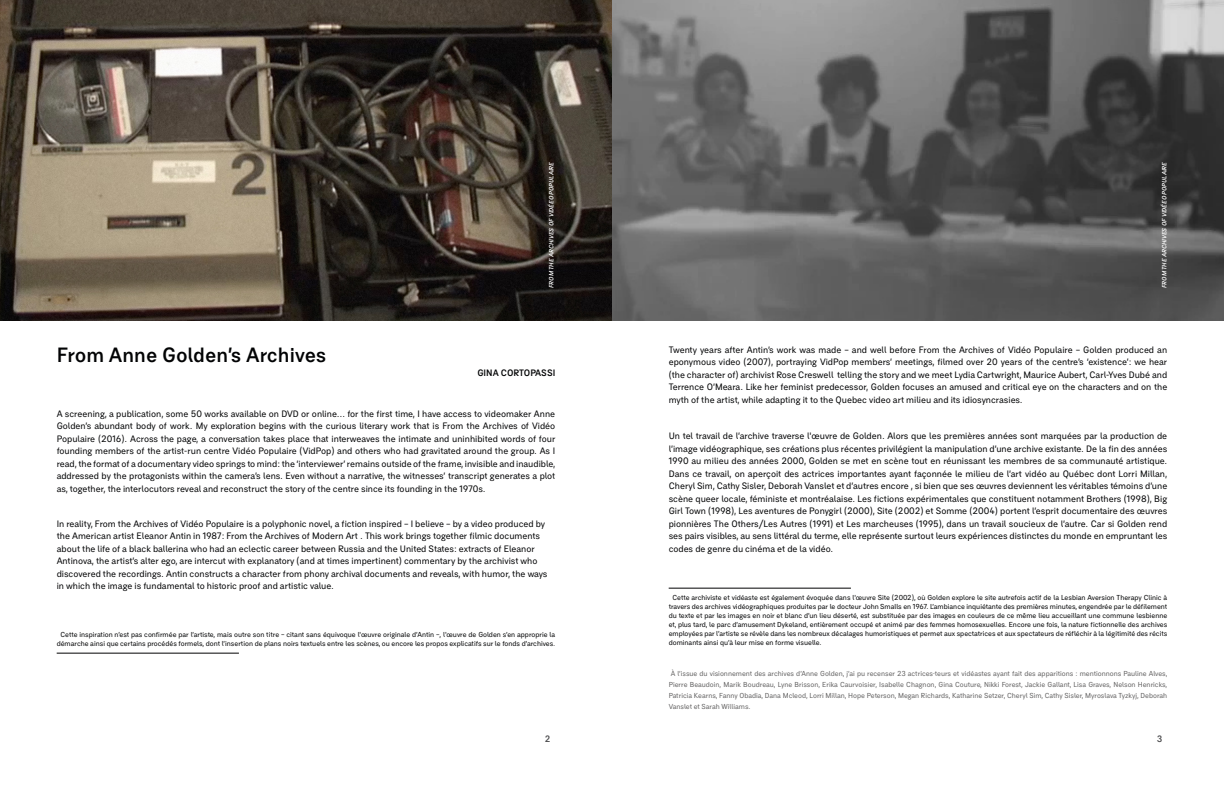
<style>
.page{position:relative;width:1224px;height:792px;background:#fff}
.page>*{position:absolute;margin:0;border:0;box-sizing:border-box;transform-origin:0 0}
.t1{font:700 20px "Videographe LM";color:#020304}
.t2{font:9px/12.5px "Videographe RB";color:#020304;text-align:justify}
.t3{font:700 9px "Videographe LM";color:#020304}
.t4{font:700 9px "Videographe LM";color:#4e4e50}
.t5{font:7px/9px "Videographe RB";color:#020304;text-align:center}
.t6{font:7px/11px "Videographe RB";color:#646363;text-align:justify}
.t7{font:italic 700 6px "Videographe LM";color:#fff}
</style>
<div class="page">
<img style="left:0;top:0;width:612px;height:320px">
<hr style="left:57px;top:653px;width:182px;height:1px;background:#020203">
<img style="left:612px;top:0;width:612px;height:320px">
<hr style="left:669px;top:588px;width:182px;height:1px;background:#020203">
<h1 class="t1" style="left:57px;top:342px;width:271px">From Anne Golden’s Archives</h1>
<p class="t7" style="left:548px;top:288px;width:128px;rotate:-90deg">FROM THE ARCHIVES OF VIDÉEO POPULAIRE</p>
<p class="t3" style="left:477px;top:367px;width:79px">GINA CORTOPASSI</p>
<p class="t2" style="left:57px;top:407px;width:500px">A screening, a publication, some 50 works available on DVD or online… for the first time, I have access to videomaker Anne Golden’s abundant body of work. My exploration begins with the curious literary work that is From the Archives of Vidéo Populaire (2016). Across the page, a conversation takes place that interweaves the intimate and uninhibited words of four founding members of the artist-run centre Vidéo Populaire (VidPop) and others who had gravitated around the group. As I read, the format of a documentary video springs to mind: the ‘interviewer’ remains outside of the frame, invisible and inaudible, addressed by the protagonists within the camera’s lens. Even without a narrative, the witnesses’ transcript generates a plot as, together, the interlocutors reveal and reconstruct the story of the centre since its founding in the 1970s.</p>
<p class="t2" style="left:57px;top:517px;width:492px;text-align:left">In reality, From the Archives of Vidéo Populaire is a polyphonic novel, a fiction inspired – I believe – by a video produced by the American artist Eleanor Antin in 1987: From the Archives of Modern Art . This work brings together filmic documents about the life of a black ballerina who had an eclectic career between Russia and the United States: extracts of Eleanor Antinova, the artist’s alter ego, are intercut with explanatory (and at times impertinent) commentary by the archivist who discovered the recordings. Antin constructs a character from phony archival documents and reveals, with humor, the ways in which the image is fundamental to historic proof and artistic value.</p>
<p class="t5" style="left:57px;top:630px;width:500px">Cette inspiration n’est pas confirmée par l’artiste, mais outre son titre – citant sans équivoque l'œuvre originale d’Antin –, l'œuvre de Golden s’en approprie la démarche ainsi que certains procédés formels, dont l’insertion de plans noirs textuels entre les scènes, ou encore les propos explicatifs sur le fonds d’archives.</p>
<p class="t4" style="left:545px;top:733px;width:7px">2</p>
<p class="t7" style="left:1161px;top:288px;width:128px;rotate:-90deg">FROM THE ARCHIVES OF VIDÉEO POPULAIRE</p>
<p class="t2" style="left:669px;top:343px;width:500px">Twenty years after Antin’s work was made – and well before From the Archives of Vidéo Populaire – Golden produced an eponymous video (2007), portraying VidPop members’ meetings, filmed over 20 years of the centre’s ‘existence’: we hear (the character of) archivist Rose Creswell telling the story and we meet Lydia Cartwright, Maurice Aubert, Carl-Yves Dubé and Terrence O’Meara. Like her feminist predecessor, Golden focuses an amused and critical eye on the characters and on the myth of the artist, while adapting it to the Quebec video art milieu and its idiosyncrasies.</p>
<p class="t2" style="left:669px;top:430px;width:500px">Un tel travail de l’archive traverse l'œuvre de Golden. Alors que les premières années sont marquées par la production de l’image vidéographique, ses créations plus récentes privilégient la manipulation d’une archive existante. De la fin des années 1990 au milieu des années 2000, Golden se met en scène tout en réunissant les membres de sa communauté artistique.<br>Dans ce travail, on aperçoit des actrices importantes ayant façonnée le milieu de l’art vidéo au Québec dont Lorri Millan, Cheryl Sim, Cathy Sisler, Deborah Vanslet et d’autres encore , si bien que ses œuvres deviennent les véritables témoins d’une scène queer locale, féministe et montréalaise. Les fictions expérimentales que constituent notamment Brothers (1998), Big Girl Town (1998), Les aventures de Ponygirl (2000), Site (2002) et Somme (2004) portent l’esprit documentaire des œuvres pionnières The Others/Les Autres (1991) et Les marcheuses (1995), dans un travail soucieux de l’autre. Car si Golden rend ses pairs visibles, au sens littéral du terme, elle représente surtout leurs expériences distinctes du monde en empruntant les codes de genre du cinéma et de la vidéo.</p>
<p class="t5" style="left:669px;top:593px;width:500px;text-align:justify;text-indent:4px">Cette archiviste et vidéaste est également évoquée dans l'œuvre Site (2002), où Golden explore le site autrefois actif de la Lesbian Aversion Therapy Clinic à travers des archives vidéographiques produites par le docteur John Smalls en 1967. L’ambiance inquiétante des premières minutes, engendrée par le défilement du texte et par les images en noir et blanc d’un lieu déserté, est substituée par des images en couleurs de ce même lieu accueillant une commune lesbienne et, plus tard, le parc d’amusement Dykeland, entièrement occupé et animé par des femmes homosexuelles. Encore une fois, la nature fictionnelle des archives employées par l’artiste se révèle dans les nombreux décalages humoristiques et permet aux spectatrices et aux spectateurs de réfléchir à la légitimité des récits dominants ainsi qu’à leur mise en forme visuelle.</p>
<p class="t6" style="left:669px;top:668px;width:500px">À l’issue du visionnement des archives d’Anne Golden, j’ai pu recenser 23 actrices·teurs et vidéastes ayant fait des apparitions : mentionnons Pauline Alves, Pierre Beaudoin, Marik Boudreau, Lyne Brisson, Erika Caurvoisier, Isabelle Chagnon, Gina Couture, Nikki Forest, Jackie Gallant, Lisa Graves, Nelson Henricks, Patricia Kearns, Fanny Obadia, Dana Mcleod, Lorri Millan, Hope Peterson, Megan Richards, Katharine Setzer, Cheryl Sim, Cathy Sisler, Myroslava Tyzkyj, Deborah Vanslet et Sarah Williams.</p>
<p class="t4" style="left:1157px;top:733px;width:7px">3</p>
</div>
